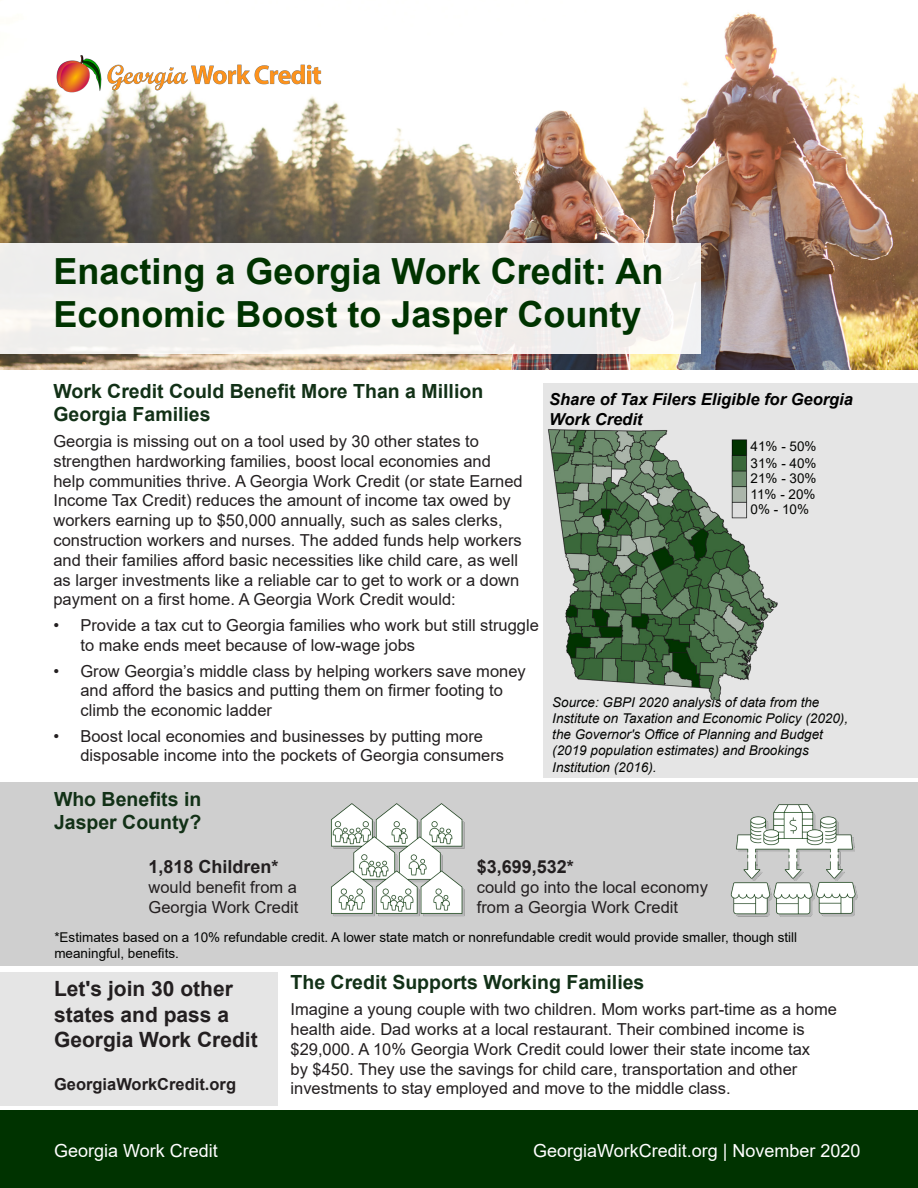
<style>
.page{position:relative;width:918px;height:1188px;background:#fff}
.page>*{position:absolute;margin:0;border:0;box-sizing:border-box;transform-origin:0 0}
.t1{font:700 36px/43.2px "Arial";color:#030}
.t2{font:700 21px/25.2px "Arial";color:#231f20}
.t3{font:700 19.5px/23.4px "Arial";color:#123117}
.t4{font:18px "Arial";color:#fff}
.t5{font:700 18px "Arial";color:#231f20}
.t6{font:16.5px/19.8px "Arial";color:#231f20}
.t7{font:italic 700 16.5px/19.8px "Arial";color:#000}
.t8{font:700 16.5px "Arial";color:#231f20}
.t9{font:italic 13.5px/16.2px "Arial";color:#040503}
.t10{font:13.5px/16.2px "Arial";color:#040503}
</style>
<div class="page">
<img style="left:0;top:12px;width:918px;height:357px">
<div style="left:0;top:243px;width:701px;height:110px;background:#f0efee"></div>
<div style="left:0;top:1110px;width:918px;height:78px;background:#030"></div>
<div style="left:0;top:972px;width:278px;height:134px;background:#e5e5e5"></div>
<div style="left:0;top:782px;width:918px;height:183px;background:#cfcfcf"></div>
<div style="left:543px;top:384px;width:375px;height:394px;background:#e5e5e5"></div>
<img style="left:54px;top:56px;width:270px;height:37px">
<img style="left:331px;top:803px;width:134px;height:114px">
<img style="left:730px;top:804px;width:128px;height:113px">
<img style="left:547px;top:429px;width:231px;height:270px">
<p class="t1" style="left:53px;top:250px;width:612px">Enacting a Georgia Work Credit: An<br>Economic Boost to Jasper County</p>
<p class="t3" style="left:53px;top:380px;width:431px">Work Credit Could Benefit More Than a Million<br>Georgia Families</p>
<p class="t6" style="left:53px;top:431px;width:471px">Georgia is missing out on a tool used by 30 other states to strengthen hardworking families, boost local economies and help communities thrive. A Georgia Work Credit (or state Earned Income Tax Credit) reduces the amount of income tax owed by workers earning up to $50,000 annually, such as sales clerks, construction workers and nurses. The added funds help workers and their families afford basic necessities like child care, as well as larger investments like a reliable car to get to work or a down payment on a first home. A Georgia Work Credit would:</p>
<p class="t6" style="left:80px;top:615px;width:460px;text-indent:-27px">• Provide a tax cut to Georgia families who work but still struggle to make ends meet because of low-wage jobs</p>
<p class="t6" style="left:80px;top:661px;width:447px;text-indent:-27px">• Grow Georgia’s middle class by helping workers save money and afford the basics and putting them on firmer footing to climb the economic ladder</p>
<p class="t6" style="left:80px;top:726px;width:425px;text-indent:-27px">• Boost local economies and businesses by putting more disposable income into the pockets of Georgia consumers</p>
<p class="t3" style="left:54px;top:787px;width:149px">Who Benefits in</p>
<p class="t3" style="left:54px;top:811px;width:149px">Jasper County?</p>
<p class="t7" style="left:549px;top:390px;width:305px">Share of Tax Filers Eligible for Georgia<br>Work Credit</p>
<p class="t10" style="left:751px;top:438px;width:68px">41% - 50%</p>
<p class="t10" style="left:751px;top:455px;width:68px">31% - 40%</p>
<p class="t10" style="left:751px;top:470px;width:68px">21% - 30%</p>
<p class="t10" style="left:751px;top:486px;width:67px">11% - 20%</p>
<p class="t10" style="left:751px;top:501px;width:60px">0% - 10%</p>
<p class="t9" style="left:552px;top:694px;width:297px">Source: GBPI 2020 analysis of data from the Institute on Taxation and Economic Policy (2020), the Governor's Office of Planning and Budget (2019 population estimates) and Brookings Institution (2016).</p>
<p class="t5" style="left:477px;top:854px;width:99px">$3,699,532*</p>
<p class="t6" style="left:477px;top:877px;width:233px">could go into the local economy from a Georgia Work Credit</p>
<p class="t10" style="left:54px;top:929px;width:744px">*Estimates based on a 10% refundable credit. A lower state match or nonrefundable credit would provide smaller, though still meaningful, benefits.</p>
<p class="t5" style="left:148px;top:854px;width:132px">1,818 Children*</p>
<p class="t6" style="left:148px;top:877px;width:152px">would benefit from a<br>Georgia Work Credit</p>
<p class="t2" style="left:54px;top:977px;width:205px">Let's join 30 other states and pass a<br>Georgia Work Credit</p>
<p class="t8" style="left:54px;top:1073px;width:184px">GeorgiaWorkCredit.org</p>
<p class="t3" style="left:291px;top:971px;width:355px">The Credit Supports Working Families</p>
<p class="t6" style="left:291px;top:999px;width:548px">Imagine a young couple with two children. Mom works part-time as a home health aide. Dad works at a local restaurant. Their combined income is $29,000. A 10% Georgia Work Credit could lower their state income tax<br>by $450. They use the savings for child care, transportation and other investments to stay employed and move to the middle class.</p>
<p class="t4" style="left:54px;top:1138px;width:165px">Georgia Work Credit</p>
<p class="t4" style="left:533px;top:1138px;width:329px">GeorgiaWorkCredit.org | November 2020</p>
</div>
